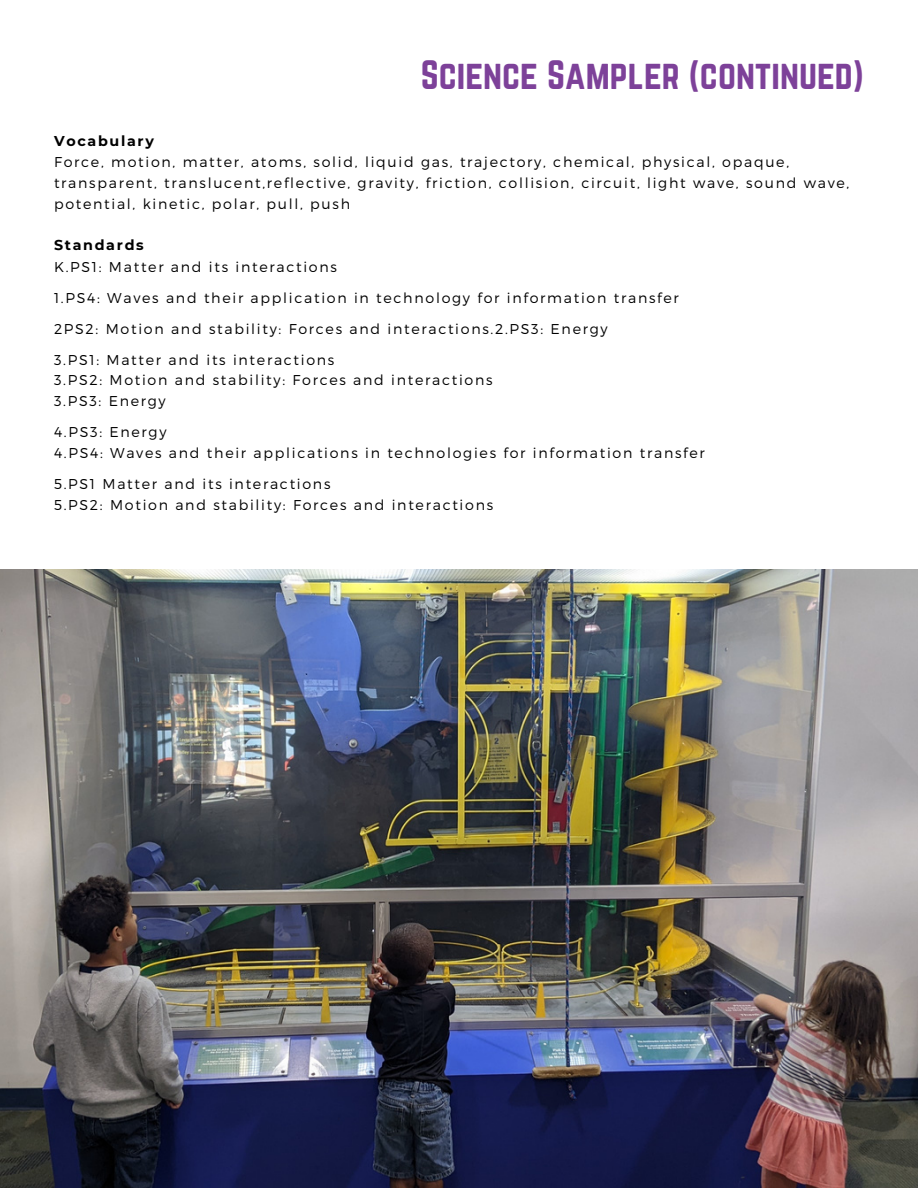
<style>
.page{position:relative;width:918px;height:1188px;background:#fff}
.page>*{position:absolute;margin:0;border:0;box-sizing:border-box;transform-origin:0 0}
.t1{font:36px "Norwester";color:#7d4199}
.t2{font:300 14.25px/20.9px "Montserrat";letter-spacing:.12em;color:#000}
.t3{font:700 14.25px "Montserrat";letter-spacing:.12em;color:#000}
</style>
<div class="page">
<img style="left:0;top:569px;width:918px;height:619px">
<p class="t1" style="left:421px;top:53px;width:445px">SCIENCE SAMPLER (CONTINUED)</p>
<p class="t3" style="left:54px;top:132px;width:101px">Vocabulary</p>
<p class="t2" style="left:54px;top:151px;width:797px">Force, motion, matter, atoms, solid, liquid gas, trajectory, chemical, physical, opaque, transparent, translucent,reflective, gravity, friction, collision, circuit, light wave, sound wave, potential, kinetic, polar, pull, push</p>
<p class="t3" style="left:54px;top:237px;width:91px">Standards</p>
<p class="t2" style="left:54px;top:256px;width:284px">K.PS1: Matter and its interactions</p>
<p class="t2" style="left:54px;top:287px;width:626px">1.PS4: Waves and their application in technology for information transfer</p>
<p class="t2" style="left:54px;top:317px;width:555px">2PS2: Motion and stability: Forces and interactions.2.PS3: Energy</p>
<p class="t2" style="left:54px;top:348px;width:282px">3.PS1: Matter and its interactions</p>
<p class="t2" style="left:54px;top:369px;width:440px">3.PS2: Motion and stability: Forces and interactions</p>
<p class="t2" style="left:54px;top:390px;width:113px">3.PS3: Energy</p>
<p class="t2" style="left:54px;top:421px;width:114px">4.PS3: Energy</p>
<p class="t2" style="left:54px;top:442px;width:652px">4.PS4: Waves and their applications in technologies for information transfer</p>
<p class="t2" style="left:54px;top:473px;width:278px">5.PS1 Matter and its interactions</p>
<p class="t2" style="left:54px;top:494px;width:441px">5.PS2: Motion and stability: Forces and interactions</p>
</div>
